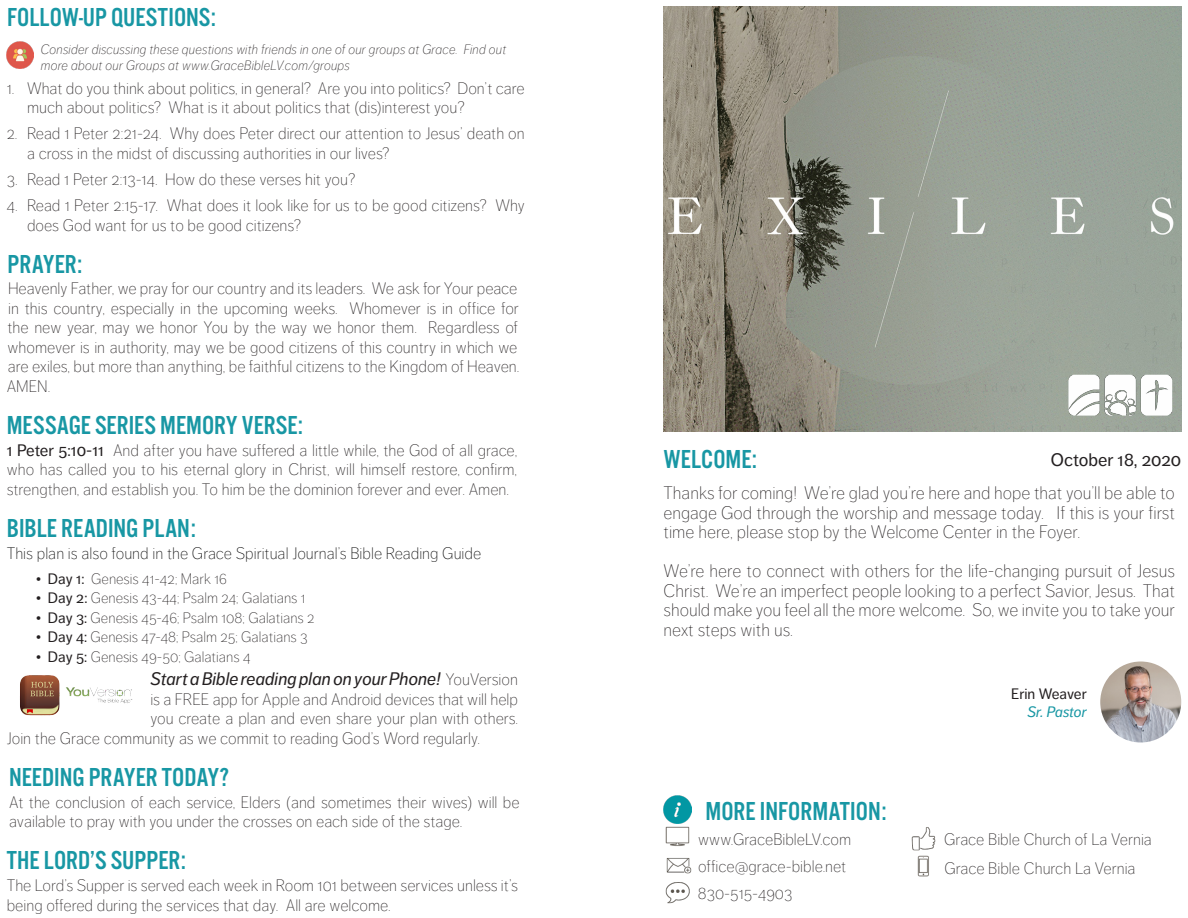
<style>
.page{position:relative;width:1188px;height:918px;background:#fff}
.page>*{position:absolute;margin:0;border:0;box-sizing:border-box;transform-origin:0 0}
.t1{font:27px "Alternate Got No 3 D";color:#1897a4}
.Body{font:300 expanded 18px/19.5px "Dagny Pro";color:#231f20;text-align:justify}
.t2{font:italic 18px "Dagny Pro";color:#231f20}
.t3{font:18px "Dagny Pro";color:#231f20}
.t4{font:300 expanded 16.5px/19.5px "Dagny Pro";color:#231f20}
.t5{font:300 expanded 16.5px "Dagny Pro";color:#000}
.t6{font:300 expanded 15px "Dagny Pro";color:#231f20}
.t7{font:15px "Dagny Pro";letter-spacing:-.005em;color:#231f20}
.t8{font:italic 15px "Dagny Pro";letter-spacing:-.005em;color:#1897a4}
.t9{font:italic 300 expanded 13.5px/16.2px "Dagny Pro";letter-spacing:.01em;color:#231f20}
.s1{font-weight:400;font-stretch:normal}
.s2{font-weight:300;font-style:normal;font-stretch:expanded;font-size:16.5px}
</style>
<div class="page">
<img style="left:663px;top:7px;width:518px;height:425px">
<img style="left:665px;top:826px;width:25px;height:20px">
<img style="left:917px;top:855px;width:12px;height:22px">
<img style="left:667px;top:858px;width:24px;height:16px">
<img style="left:665px;top:882px;width:24px;height:22px">
<img style="left:911px;top:827px;width:25px;height:24px">
<img style="left:1066px;top:364px;width:108px;height:61px">
<img style="left:1100px;top:662px;width:81px;height:80px;border-radius:40px">
<img style="left:7px;top:42px;width:27px;height:27px">
<img style="left:663px;top:795px;width:28px;height:28px">
<img style="left:20px;top:675px;width:113px;height:41px">
<p class="t1" style="left:7px;top:2px;width:210px">FOLLOW-UP QUESTIONS:</p>
<p class="t9" style="left:41px;top:41px;width:467px">Consider discussing these questions with friends in one of our groups at Grace. Find out more about our Groups at www.GraceBibleLV.com/groups</p>
<p class="t4" style="left:27px;top:78px;width:499px;text-indent:-20px">1. What do you think about politics, in general? Are you into politics? Don’t care much about politics? What is it about politics that (dis)interest you?</p>
<p class="t4" style="left:27px;top:124px;width:499px;text-indent:-20px">2. Read 1 Peter 2:21-24. Why does Peter direct our attention to Jesus’ death on a cross in the midst of discussing authorities in our lives?</p>
<p class="t4" style="left:7px;top:170px;width:350px">3. Read 1 Peter 2:13-14. How do these verses hit you?</p>
<p class="t4" style="left:27px;top:196px;width:499px;text-indent:-20px">4. Read 1 Peter 2:15-17. What does it look like for us to be good citizens? Why does God want for us to be good citizens?</p>
<p class="t1" style="left:8px;top:250px;width:76px">PRAYER:</p>
<p class="t4" style="left:7px;top:279px;width:514px">Heavenly Father, we pray for our country and its leaders. We ask for Your peace in this country, especially in the upcoming weeks. Whomever is in office for the new year, may we honor You by the way we honor them. Regardless of whomever is in authority, may we be good citizens of this country in which we are exiles, but more than anything, be faithful citizens to the Kingdom of Heaven.<br>AMEN.</p>
<p class="t1" style="left:7px;top:411px;width:298px">MESSAGE SERIES MEMORY VERSE:</p>
<p class="t4" style="left:7px;top:440px;width:512px;text-align:justify"><span class="s1">1 Peter 5:10-11</span> And after you have suffered a little while, the God of all grace, who has called you to his eternal glory in Christ, will himself restore, confirm, strengthen, and establish you. To him be the dominion forever and ever. Amen.</p>
<p class="t1" style="left:7px;top:514px;width:191px">BIBLE READING PLAN:</p>
<p class="t5" style="left:7px;top:545px;width:476px">This plan is also found in the Grace Spiritual Journal’s Bible Reading Guide</p>
<p class="t6" style="left:36px;top:570px;width:192px"><span class="s1">• Day 1:</span> Genesis 41-42; Mark 16</p>
<p class="t6" style="left:36px;top:590px;width:271px"><span class="s1">• Day 2:</span> Genesis 43-44; Psalm 24; Galatians 1</p>
<p class="t6" style="left:36px;top:609px;width:280px"><span class="s1">• Day 3:</span> Genesis 45-46; Psalm 108; Galatians 2</p>
<p class="t6" style="left:36px;top:629px;width:273px"><span class="s1">• Day 4:</span> Genesis 47-48; Psalm 25; Galatians 3</p>
<p class="t6" style="left:36px;top:648px;width:216px"><span class="s1">• Day 5:</span> Genesis 49-50; Galatians 4</p>
<p class="t2" style="left:150px;top:669px;width:369px">Start a Bible reading plan on your Phone! <span class="s2">YouVersion</span></p>
<p class="t4" style="left:150px;top:690px;width:369px">is a FREE app for Apple and Android devices that will help</p>
<p class="t4" style="left:150px;top:709px;width:369px">you create a plan and even share your plan with others.</p>
<p class="t4" style="left:7px;top:729px;width:475px">Join the Grace community as we commit to reading God’s Word regularly.</p>
<p class="t1" style="left:9px;top:763px;width:221px">NEEDING PRAYER TODAY?</p>
<p class="t4" style="left:9px;top:792px;width:512px">At the conclusion of each service, Elders (and sometimes their wives) will be available to pray with you under the crosses on each side of the stage.</p>
<p class="t1" style="left:7px;top:846px;width:181px">THE LORD’S SUPPER:</p>
<p class="t4" style="left:7px;top:876px;width:513px">The Lord’s Supper is served each week in Room 101 between services unless it’s being offered during the services that day. All are welcome.</p>
<p class="t1" style="left:664px;top:445px;width:95px">WELCOME:</p>
<p class="t3" style="left:1051px;top:450px;width:132px">October 18, 2020</p>
<p class="Body" style="left:664px;top:484px;width:513px">Thanks for coming! We’re glad you’re here and hope that you’ll be able to engage God through the worship and message today. If this is your first time here, please stop by the Welcome Center in the Foyer.</p>
<p class="Body" style="left:664px;top:562px;width:513px">We’re here to connect with others for the life-changing pursuit of Jesus Christ. We’re an imperfect people looking to a perfect Savior, Jesus. That should make you feel all the more welcome. So, we invite you to take your next steps with us.</p>
<p class="t1" style="left:706px;top:796px;width:182px">MORE INFORMATION:</p>
<p class="t4" style="left:698px;top:830px;width:155px">www.GraceBibleLV.com</p>
<p class="t4" style="left:698px;top:857px;width:150px">office@grace-bible.net</p>
<p class="t4" style="left:698px;top:884px;width:96px">830-515-4903</p>
<p class="t7" style="left:1011px;top:685px;width:77px">Erin Weaver</p>
<p class="t8" style="left:1027px;top:703px;width:61px">Sr. Pastor</p>
<p class="t4" style="left:944px;top:830px;width:209px">Grace Bible Church of La Vernia</p>
<p class="t4" style="left:944px;top:858px;width:193px">Grace Bible Church La Vernia</p>
</div>
